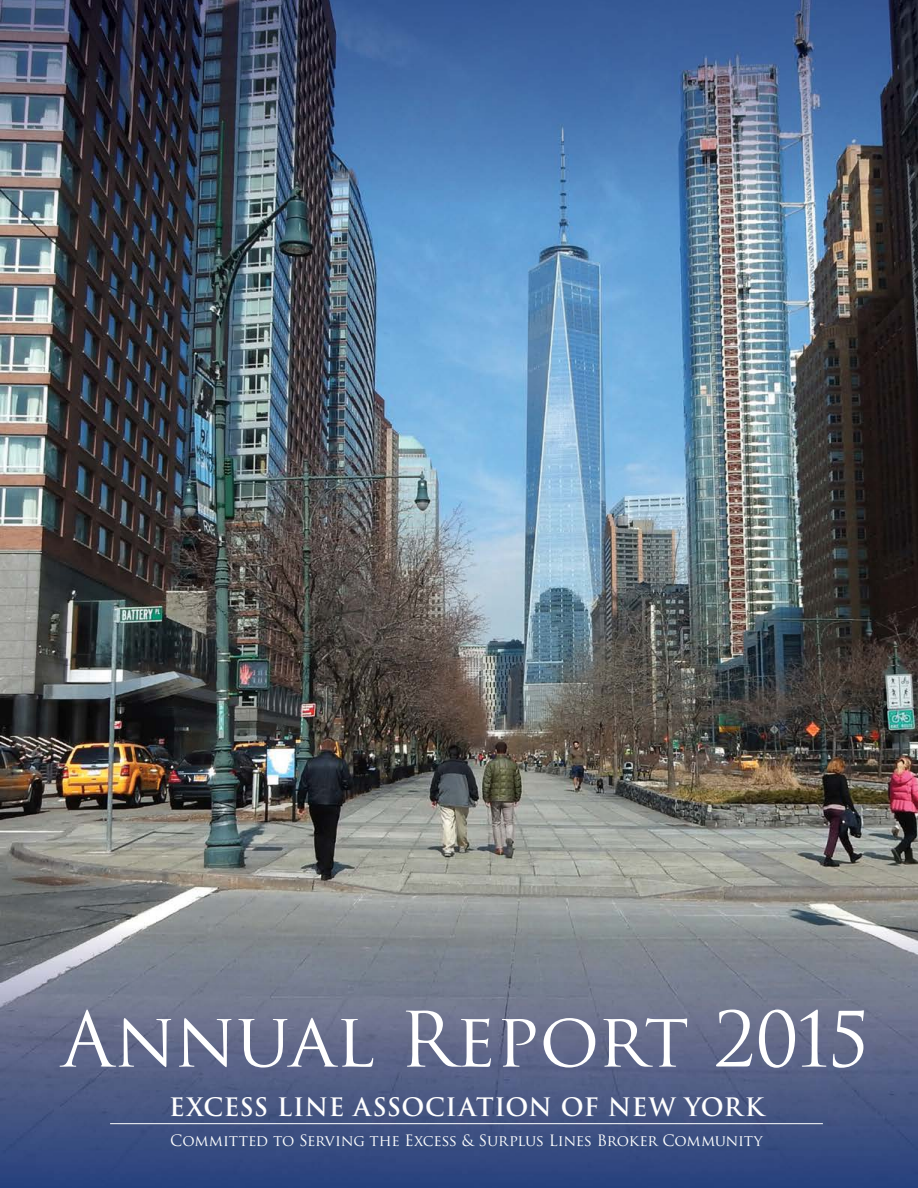
<style>
.page{position:relative;width:918px;height:1188px;background:#fff}
.page>*{position:absolute;margin:0;border:0;box-sizing:border-box;transform-origin:0 0}
.t1{font:74.25px "Trajan Pro";color:#fff}
.cover_h1{font:700 24.75px "Trajan Pro";letter-spacing:.02em;color:#fff}
.cover_h2{font:15.3px "Trajan Pro";letter-spacing:-.015em;color:#fff}
</style>
<div class="page">
<img style="left:0;top:0;width:918px;height:1188px">
<hr style="left:110px;top:1123px;width:713px;height:1px;background:#fff">
<p class="t1" style="left:62px;top:992px;width:810px">Annual Report 2015</p>
<p class="cover_h1" style="left:169px;top:1091px;width:596px">EXCESS LINE ASSOCIATION OF NEW YORK</p>
<p class="cover_h2" style="left:170px;top:1130px;width:594px">Committed to Serving the Excess &amp; Surplus Lines Broker Community</p>
</div>
